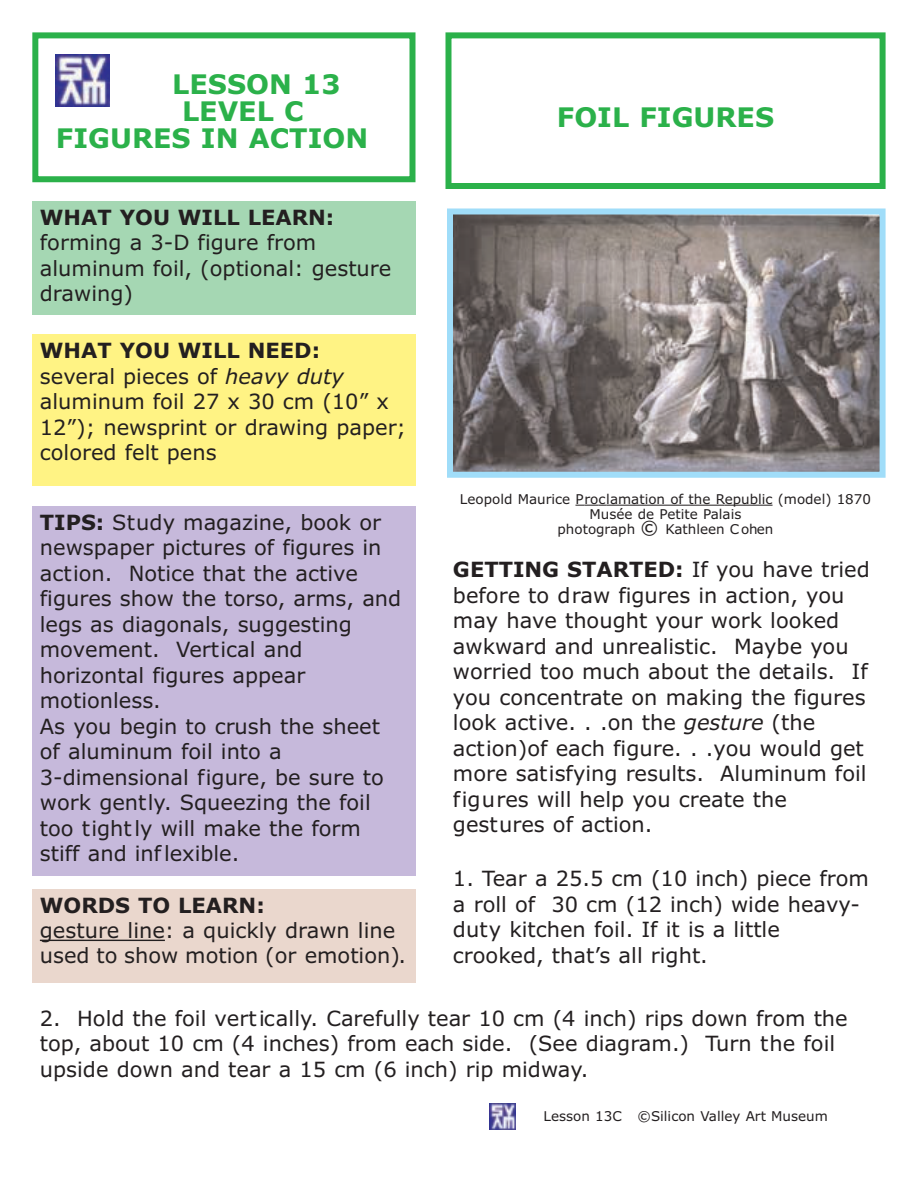
<style>
.page{position:relative;width:918px;height:1188px;background:#fff}
.page>*{position:absolute;margin:0;border:0;box-sizing:border-box;transform-origin:0 0}
.t1{font:700 27px "Verdana";color:#2bb14a}
.t2{font:21px/25.5px "Verdana";color:#231f20}
.t3{font:700 21px "Verdana";color:#231f20}
.t4{font:13.5px/15px "Verdana";color:#231f20;text-align:center}
.s1{font-weight:700}
.s2{font-style:italic}
.s3{font-size:18px}
</style>
<div class="page">
<div style="left:32px;top:32px;width:384px;height:150px;border:6px solid #2bb14a"></div>
<div style="left:446px;top:32px;width:440px;height:157px;border:6px solid #2bb14a"></div>
<img style="left:56px;top:55px;width:53px;height:52px">
<div style="left:32px;top:201px;width:384px;height:113px;background:#a5d7b3"></div>
<div style="left:32px;top:334px;width:384px;height:152px;background:#fff384"></div>
<div style="left:32px;top:506px;width:384px;height:370px;background:#c6b9db"></div>
<img style="left:454px;top:215px;width:425px;height:256px">
<div style="left:447px;top:208px;width:439px;height:270px;border:6px solid #a0ddf9"></div>
<svg style="left:575px;top:505px;width:31px;height:1px"></svg>
<hr style="left:606px;top:505px;width:119px;height:1px;background:#231f20">
<hr style="left:725px;top:505px;width:48px;height:1px;background:#231f20">
<img style="left:489px;top:1103px;width:27px;height:26px">
<div style="left:32px;top:890px;width:384px;height:93px;background:#ead7cd"></div>
<hr style="left:40px;top:940px;width:125px;height:1px;background:#231f20">
<p class="t1" style="left:172px;top:73px;width:170px">LESSON 13</p>
<p class="t1" style="left:182px;top:100px;width:123px">LEVEL C</p>
<p class="t1" style="left:56px;top:127px;width:314px">FIGURES IN ACTION</p>
<p class="t3" style="left:40px;top:209px;width:296px">WHAT YOU WILL LEARN:</p>
<p class="t2" style="left:40px;top:232px;width:353px">forming a 3-D figure from aluminum foil, (optional: gesture drawing)</p>
<p class="t2" style="left:40px;top:340px;width:368px"><span class="s1">WHAT YOU WILL NEED:<br></span>several pieces of <span class="s2">heavy duty </span>aluminum foil 27 x 30 cm (10” x<br>12”); newsprint or drawing paper; colored felt pens</p>
<p class="t2" style="left:40px;top:511px;width:363px"><span class="s1">TIPS:</span> Study magazine, book or newspaper pictures of figures in action. Notice that the active figures show the torso, arms, and legs as diagonals, suggesting movement. Vertical and horizontal figures appear motionless.<br>As you begin to crush the sheet of aluminum foil into a<br>3-dimensional figure, be sure to work gently. Squeezing the foil too tightly will make the form stiff and inflexible.</p>
<p class="t3" style="left:40px;top:897px;width:226px">WORDS TO LEARN:</p>
<p class="t2" style="left:40px;top:920px;width:368px">gesture line: a quickly drawn line used to show motion (or emotion).</p>
<p class="t1" style="left:557px;top:106px;width:219px">FOIL FIGURES</p>
<p class="t4" style="left:460px;top:493px;width:413px">Leopold Maurice Proclamation of the Republic (model) 1870<br>Musée de Petite Palais<br>photograph <span class="s3">©</span> Kathleen C ohen</p>
<p class="t2" style="left:453px;top:558px;width:418px"><span class="s1">GETTING STARTED:</span> If you have tried before to draw figures in action, you may have thought your work looked awkward and unrealistic. Maybe you worried too much about the details. If you concentrate on making the figures look active. . .on the <span class="s2">gesture</span> (the action)of each figure. . .you would get more satisfying results. Aluminum foil figures will help you create the gestures of action.</p>
<p class="t2" style="left:453px;top:867px;width:417px">1. Tear a 25.5 cm (10 inch) piece from a roll of 30 cm (12 inch) wide heavy&shy;duty kitchen foil. If it is a little crooked, that’s all right.</p>
<p class="t2" style="left:40px;top:1007px;width:809px">2. Hold the foil vertically. Carefully tear 10 cm (4 inch) rips down from the top, about 10 cm (4 inches) from each side. (See diagram.) Turn the foil upside down and tear a 15 cm (6 inch) rip midway.</p>
<p class="t4" style="left:544px;top:1110px;width:286px">Lesson 13C ©Silicon Valley Art Museum</p>
</div>
